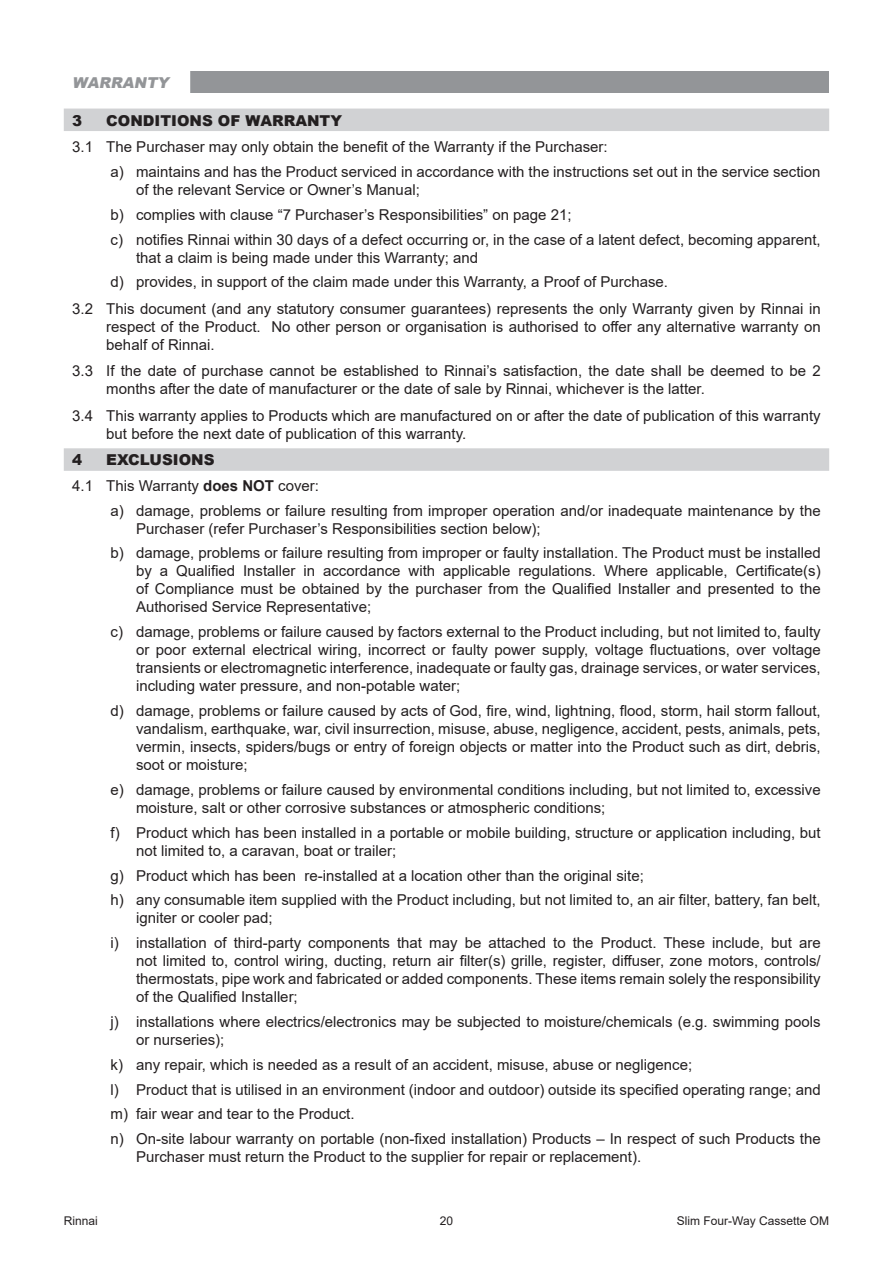
<style>
.page{position:relative;width:893px;height:1263px;background:#fff}
.page>*{position:absolute;margin:0;border:0;box-sizing:border-box;transform-origin:0 0}
.t1{font:15px/18px "Arial";color:#231f20}
.t2{font:900 15px "Arial";color:#231f20}
.t3{font:italic 900 15px "Arial";color:#939598}
.t4{font:12px "Arial";color:#231f20}
.s1{font-weight:700}
</style>
<div class="page">
<div style="left:64px;top:71px;width:765px;height:21px;background:#939598"></div>
<div style="left:64px;top:109px;width:765px;height:22px;background:#d1d2d4"></div>
<div style="left:64px;top:448px;width:765px;height:23px;background:#d1d2d4"></div>
<div style="left:51px;top:64px;width:139px;height:36px;background:#fff"></div>
<p class="t3" style="left:72px;top:72px;width:102px">WARRANTY</p>
<p class="t2" style="left:72px;top:109px;width:12px">3</p>
<p class="t2" style="left:106px;top:109px;width:237px">CONDITIONS OF WARRANTY</p>
<p class="t1" style="left:111px;top:134px;width:712px;line-height:24.8px;text-indent:-38px">3. 1 The Purchaser may only obtain the benefit of the Warranty if the Purchaser:<br>a) maintains and has the Product serviced in accordance with the instructions set out in the service section</p>
<p class="t1" style="left:111px;top:177px;width:712px;line-height:24.8px;text-indent:26px">of the relevant Service or Owner’s Manual;<br>b) complies with clause “7 Purchaser’s Responsibilities” on page 21;<br>c) notifies Rinnai within 30 days of a defect occurring or, in the case of a latent defect, becoming apparent,</p>
<p class="t1" style="left:111px;top:245px;width:556px;line-height:24.8px;text-indent:26px">that a claim is being made under this Warranty; and<br>d) provides, in support of the claim made under this Warranty, a Proof of Purchase.</p>
<p class="t1" style="left:106px;top:299px;width:716px;text-align:justify;text-indent:-34px">3.2 This document (and any statutory consumer guarantees) represents the only Warranty given by Rinnai in respect of the Product. No other person or organisation is authorised to offer any alternative warranty on behalf of Rinnai.</p>
<p class="t1" style="left:106px;top:362px;width:716px;text-indent:-34px">3.3 If the date of purchase cannot be established to Rinnai’s satisfaction, the date shall be deemed to be 2 months after the date of manufacturer or the date of sale by Rinnai, whichever is the latter.</p>
<p class="t1" style="left:106px;top:406px;width:716px;text-indent:-34px">3.4 This warranty applies to Products which are manufactured on or after the date of publication of this warranty but before the next date of publication of this warranty.</p>
<p class="t2" style="left:72px;top:449px;width:12px">4</p>
<p class="t2" style="left:106px;top:449px;width:110px">EXCLUSIONS</p>
<p class="t1" style="left:111px;top:473px;width:712px;line-height:24.8px;text-indent:-38px">4. 1 This Warranty <span class="s1">does NOT</span> cover:<br>a) damage, problems or failure resulting from improper operation and/or inadequate maintenance by the</p>
<p class="t1" style="left:111px;top:516px;width:712px;line-height:24.8px;text-indent:26px">Purchaser (refer Purchaser’s Responsibilities section below);<br>b) damage, problems or failure resulting from improper or faulty installation. The Product must be installed</p>
<p class="t1" style="left:136px;top:562px;width:686px;text-align:justify">by a Qualified Installer in accordance with applicable regulations. Where applicable, Certificate(s) of Compliance must be obtained by the purchaser from the Qualified Installer and presented to the Authorised Service Representative;</p>
<p class="t1" style="left:136px;top:623px;width:686px;text-align:justify;text-indent:-26px">c) damage, problems or failure caused by factors external to the Product including, but not limited to, faulty or poor external electrical wiring, incorrect or faulty power supply, voltage fluctuations, over voltage transients or electromagnetic interference, inadequate or faulty gas, drainage services, or water services, including water pressure, and non-potable water;</p>
<p class="t1" style="left:136px;top:702px;width:686px;text-align:justify;text-indent:-26px">d) damage, problems or failure caused by acts of God, fire, wind, lightning, flood, storm, hail storm fallout, vandalism, earthquake, war, civil insurrection, misuse, abuse, negligence, accident, pests, animals, pets, vermin, insects, spiders/bugs or entry of foreign objects or matter into the Product such as dirt, debris, soot or moisture;</p>
<p class="t1" style="left:136px;top:780px;width:686px;text-indent:-26px">e) damage, problems or failure caused by environmental conditions including, but not limited to, excessive moisture, salt or other corrosive substances or atmospheric conditions;</p>
<p class="t1" style="left:136px;top:823px;width:686px;text-indent:-26px">f) Product which has been installed in a portable or mobile building, structure or application including, but not limited to, a caravan, boat or trailer;</p>
<p class="t1" style="left:111px;top:863px;width:712px;line-height:24.8px">g) Product which has been re-installed at a location other than the original site;<br>h) any consumable item supplied with the Product including, but not limited to, an air filter, battery, fan belt,</p>
<p class="t1" style="left:111px;top:905px;width:712px;line-height:24.8px;text-indent:26px">igniter or cooler pad;<br>i) installation of third-party components that may be attached to the Product. These include, but are</p>
<p class="t1" style="left:136px;top:952px;width:686px;text-align:justify">not limited to, control wiring, ducting, return air filter(s) grille, register, diffuser, zone motors, controls/ thermostats, pipe work and fabricated or added components. These items remain solely the responsibility of the Qualified Installer;</p>
<p class="t1" style="left:136px;top:1012px;width:686px;text-indent:-26px">j) installations where electrics/electronics may be subjected to moisture/chemicals (e.g. swimming pools or nurseries);</p>
<p class="t1" style="left:111px;top:1052px;width:712px;line-height:24.8px">k) any repair, which is needed as a result of an accident, misuse, abuse or negligence;<br>l) Product that is utilised in an environment (indoor and outdoor) outside its specified operating range; and m) fair wear and tear to the Product.<br>n) On-site labour warranty on portable (non-fixed installation) Products – In respect of such Products the</p>
<p class="t1" style="left:136px;top:1148px;width:504px">Purchaser must return the Product to the supplier for repair or replacement).</p>
<p class="t4" style="left:64px;top:1212px;width:36px">Rinnai</p>
<p class="t4" style="left:440px;top:1212px;width:15px">20</p>
<p class="t4" style="left:677px;top:1212px;width:154px">Slim Four-Way Cassette OM</p>
</div>
